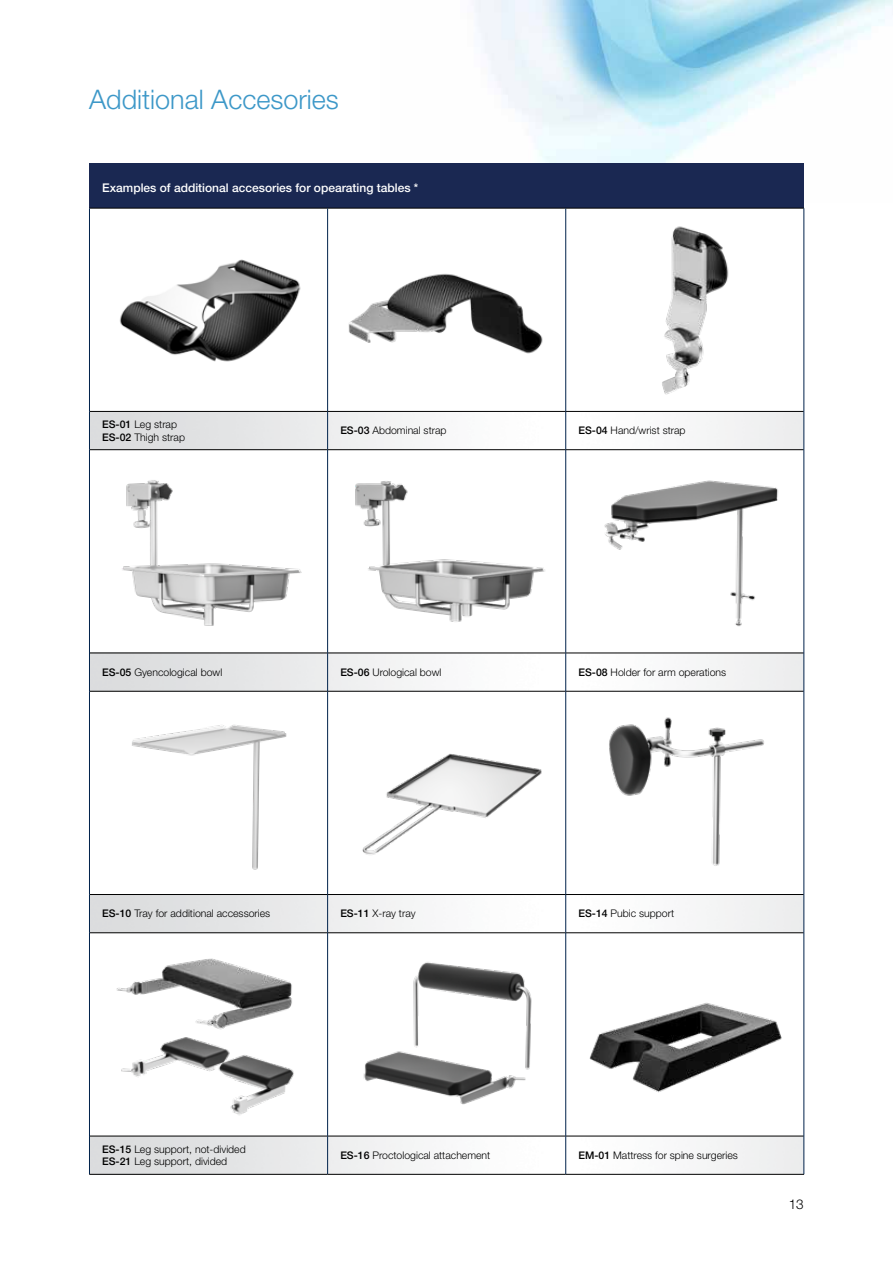
<style>
.page{position:relative;width:893px;height:1263px;background:#fff}
.page>*{position:absolute;margin:0;border:0;box-sizing:border-box;transform-origin:0 0}
.t1{font:300 27px "Helvetica Neue LT Pro";color:#3d98c8}
.t2{font:300 13.5px "Helvetica Neue LT Pro";color:#000}
.t3{font:500 12px "Helvetica Neue LT Pro";color:#fff}
.t4{font:300 10.5px/12.6px "Helvetica Neue LT Pro";color:#000}
.s1{font-weight:500}
</style>
<div class="page">
<img style="left:475px;top:0;width:418px;height:163px">
<img style="left:90px;top:1137px;width:714px;height:37px">
<img style="left:90px;top:895px;width:714px;height:37px">
<img style="left:90px;top:654px;width:714px;height:37px">
<img style="left:90px;top:412px;width:714px;height:37px">
<div style="left:89px;top:163px;width:715px;height:45px;background:#1a2852"></div>
<hr style="left:89px;top:208px;width:239px;height:1px;background:#000">
<hr style="left:328px;top:208px;width:238px;height:1px;background:#000">
<hr style="left:566px;top:208px;width:238px;height:1px;background:#000">
<hr style="left:90px;top:411px;width:238px;height:1px;background:#000">
<hr style="left:328px;top:411px;width:238px;height:1px;background:#000">
<hr style="left:566px;top:411px;width:238px;height:1px;background:#000">
<hr style="left:90px;top:449px;width:238px;height:1px;background:#000">
<hr style="left:328px;top:449px;width:238px;height:1px;background:#000">
<hr style="left:566px;top:449px;width:238px;height:1px;background:#000">
<hr style="left:90px;top:653px;width:238px;height:1px;background:#000">
<hr style="left:328px;top:653px;width:238px;height:1px;background:#000">
<hr style="left:566px;top:653px;width:238px;height:1px;background:#000">
<hr style="left:90px;top:691px;width:238px;height:1px;background:#000">
<hr style="left:328px;top:691px;width:238px;height:1px;background:#000">
<hr style="left:566px;top:691px;width:238px;height:1px;background:#000">
<hr style="left:90px;top:894px;width:238px;height:1px;background:#000">
<hr style="left:328px;top:894px;width:238px;height:1px;background:#000">
<hr style="left:566px;top:894px;width:238px;height:1px;background:#000">
<hr style="left:90px;top:932px;width:238px;height:1px;background:#000">
<hr style="left:328px;top:932px;width:238px;height:1px;background:#000">
<hr style="left:566px;top:932px;width:238px;height:1px;background:#000">
<hr style="left:90px;top:1136px;width:238px;height:1px;background:#000">
<hr style="left:328px;top:1136px;width:238px;height:1px;background:#000">
<hr style="left:566px;top:1136px;width:238px;height:1px;background:#000">
<hr style="left:89px;top:1174px;width:239px;height:1px;background:#000">
<hr style="left:328px;top:1174px;width:238px;height:1px;background:#000">
<hr style="left:566px;top:1174px;width:238px;height:1px;background:#000">
<hr style="left:89px;top:208px;width:1px;height:203px;background:#00224b">
<hr style="left:327px;top:208px;width:1px;height:203px;background:#00224b">
<hr style="left:565px;top:208px;width:1px;height:203px;background:#00224b">
<hr style="left:804px;top:208px;width:1px;height:203px;background:#00224b">
<hr style="left:89px;top:411px;width:1px;height:39px;background:#00224b">
<hr style="left:327px;top:412px;width:1px;height:37px;background:#00224b">
<hr style="left:565px;top:412px;width:1px;height:37px;background:#00224b">
<hr style="left:804px;top:411px;width:1px;height:39px;background:#00224b">
<hr style="left:89px;top:450px;width:1px;height:203px;background:#00224b">
<hr style="left:327px;top:450px;width:1px;height:203px;background:#00224b">
<hr style="left:565px;top:450px;width:1px;height:203px;background:#00224b">
<hr style="left:804px;top:450px;width:1px;height:203px;background:#00224b">
<hr style="left:89px;top:653px;width:1px;height:38px;background:#00224b">
<hr style="left:327px;top:653px;width:1px;height:38px;background:#00224b">
<hr style="left:565px;top:653px;width:1px;height:38px;background:#00224b">
<hr style="left:804px;top:653px;width:1px;height:38px;background:#00224b">
<hr style="left:89px;top:691px;width:1px;height:203px;background:#00224b">
<hr style="left:327px;top:691px;width:1px;height:203px;background:#00224b">
<hr style="left:565px;top:691px;width:1px;height:203px;background:#00224b">
<hr style="left:804px;top:691px;width:1px;height:203px;background:#00224b">
<hr style="left:89px;top:894px;width:1px;height:39px;background:#00224b">
<hr style="left:327px;top:895px;width:1px;height:37px;background:#00224b">
<hr style="left:565px;top:895px;width:1px;height:37px;background:#00224b">
<hr style="left:804px;top:894px;width:1px;height:39px;background:#00224b">
<hr style="left:89px;top:933px;width:1px;height:203px;background:#00224b">
<hr style="left:327px;top:933px;width:1px;height:203px;background:#00224b">
<hr style="left:565px;top:933px;width:1px;height:203px;background:#00224b">
<hr style="left:804px;top:933px;width:1px;height:203px;background:#00224b">
<hr style="left:89px;top:1136px;width:1px;height:38px;background:#00224b">
<hr style="left:327px;top:1136px;width:1px;height:38px;background:#00224b">
<hr style="left:565px;top:1136px;width:1px;height:38px;background:#00224b">
<hr style="left:804px;top:1136px;width:1px;height:38px;background:#00224b">
<img style="left:119px;top:259px;width:182px;height:103px">
<img style="left:337px;top:273px;width:216px;height:138px">
<img style="left:662px;top:226px;width:67px;height:169px">
<img style="left:97px;top:480px;width:224px;height:173px">
<img style="left:341px;top:481px;width:211px;height:172px">
<img style="left:596px;top:450px;width:192px;height:177px">
<img style="left:132px;top:724px;width:155px;height:146px">
<img style="left:349px;top:691px;width:202px;height:164px">
<img style="left:609px;top:717px;width:155px;height:149px">
<img style="left:106px;top:933px;width:199px;height:36px">
<img style="left:363px;top:962px;width:169px;height:143px">
<img style="left:574px;top:933px;width:223px;height:203px">
<img style="left:115px;top:969px;width:185px;height:185px">
<h1 class="t1" style="left:89px;top:82px;width:251px">Additional Accesories</h1>
<p class="t3" style="left:102px;top:181px;width:318px">Examples of additional accesories for opearating tables *</p>
<p class="t4" style="left:102px;top:418px;width:84px"><span class="s1">ES-01</span> Leg strap<br><span class="s1">ES-02</span> Thigh strap</p>
<p class="t4" style="left:340px;top:424px;width:108px"><span class="s1">ES-03</span> Abdominal strap</p>
<p class="t4" style="left:578px;top:424px;width:109px"><span class="s1">ES-04</span> Hand/wrist strap</p>
<p class="t4" style="left:102px;top:666px;width:122px"><span class="s1">ES-05</span> Gyencological bowl</p>
<p class="t4" style="left:340px;top:666px;width:103px"><span class="s1">ES-06</span> Urological bowl</p>
<p class="t4" style="left:578px;top:666px;width:149px"><span class="s1">ES-08</span> Holder for arm operations</p>
<p class="t4" style="left:102px;top:907px;width:170px"><span class="s1">ES-10</span> Tray for additional accessories</p>
<p class="t4" style="left:340px;top:907px;width:77px"><span class="s1">ES-11</span> X-ray tray</p>
<p class="t4" style="left:578px;top:907px;width:97px"><span class="s1">ES-14</span> Pubic support</p>
<p class="t4" style="left:102px;top:1142px;width:145px"><span class="s1">ES-15</span> Leg support, not-divided<br><span class="s1">ES-21</span> Leg support, divided</p>
<p class="t4" style="left:340px;top:1149px;width:151px"><span class="s1">ES-16</span> Proctological attachement</p>
<p class="t4" style="left:578px;top:1149px;width:161px"><span class="s1">EM-01</span> Mattress for spine surgeries</p>
<p class="t2" style="left:789px;top:1196px;width:17px">13</p>
</div>
